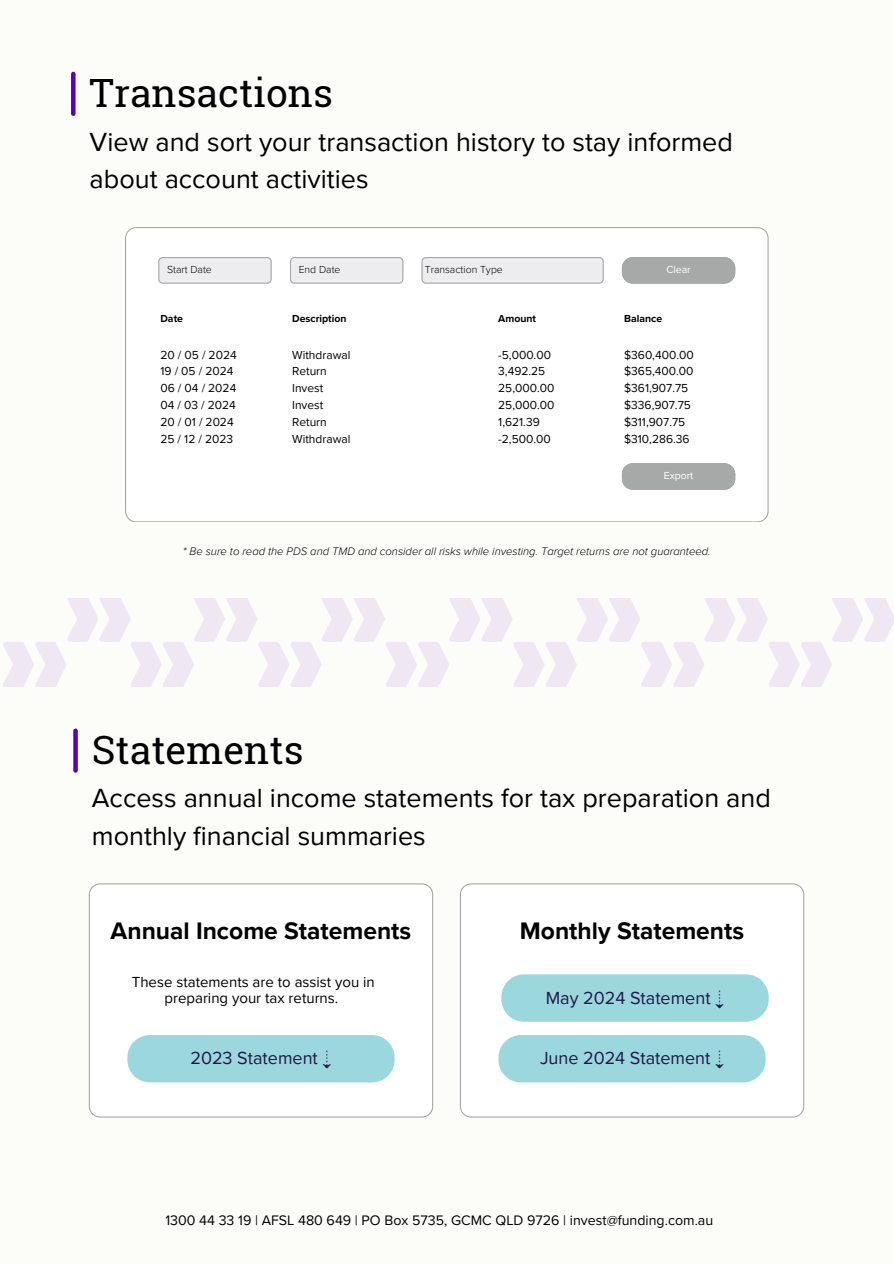
<style>
.page{position:relative;width:894px;height:1264px;background:#fff}
.page>*{position:absolute;margin:0;border:0;box-sizing:border-box;transform-origin:0 0}
.t1{font:39px "Roboto Slab";color:#000}
.t2{font:27px/37.2px "Proxima Nova";color:#000}
.t3{font:700 24.6px "Proxima Nova";color:#000}
.t4{font:18px "Proxima Nova";color:#201747}
.t5{font:15px/15.8px "Proxima Nova";color:#000;text-align:center}
.t6{font:14.25px "Proxima Nova";color:#000}
.t7{font:12px/16.8px "Proxima Nova";color:#000}
.t8{font:italic 300 11.25px "Proxima Nova";color:#000}
.t9{font:300 10.5px "Proxima Nova";color:#000}
.t10{font:700 10.5px "Proxima Nova";color:#000}
.t11{font:10.5px "Proxima Nova";color:#fff}
.s1{font-family:"Wen Quan Yi Micro Hei"}
</style>
<div class="page">
<div style="left:0;top:0;width:893px;height:1263px;background:#fcfcf8"></div>
<div style="left:71px;top:74px;width:5px;height:40px;background:#5800b7"></div>
<div style="left:73px;top:730px;width:5px;height:40px;background:#5800b7"></div>
<svg style="left:89px;top:883px;width:344px;height:234px"></svg>
<div style="left:127px;top:1035px;width:267px;height:47px;background:#9bd8de;border-radius:22px"></div>
<svg style="left:459px;top:883px;width:345px;height:234px"></svg>
<div style="left:498px;top:1035px;width:267px;height:47px;background:#9bd8de;border-radius:22px"></div>
<div style="left:501px;top:974px;width:267px;height:47px;background:#9bd8de;border-radius:22px"></div>
<svg style="left:4px;top:598px;width:889px;height:89px"></svg>
<svg style="left:125px;top:227px;width:643px;height:295px"></svg>
<svg style="left:158px;top:257px;width:113px;height:27px"></svg>
<svg style="left:290px;top:257px;width:113px;height:27px"></svg>
<svg style="left:421px;top:257px;width:182px;height:27px"></svg>
<div style="left:621px;top:463px;width:114px;height:27px;background:#a7a9a9"></div>
<div style="left:621px;top:257px;width:114px;height:27px;background:#a7a9a9"></div>
<h6 class="t1" style="left:90px;top:66px;width:245px">Transactions</h6>
<p class="t2" style="left:90px;top:124px;width:644px">View and sort your transaction history to stay informed about account activities</p>
<p class="t9" style="left:167px;top:263px;width:46px">Start Date</p>
<h6 class="t9" style="left:299px;top:263px;width:43px">End Date</h6>
<p class="t9" style="left:424px;top:263px;width:80px">Transaction Type</p>
<p class="t11" style="left:666px;top:263px;width:26px">Clear</p>
<h6 class="t10" style="left:160px;top:312px;width:24px">Date</h6>
<p class="t10" style="left:292px;top:312px;width:56px">Description</p>
<h1 class="t10" style="left:498px;top:312px;width:39px">Amount</h1>
<h3 class="t10" style="left:624px;top:312px;width:40px">Balance</h3>
<h2 class="t7" style="left:160px;top:346px;width:78px">20 / 05 / 2024<br>19 / 05 / 2024<br>06 / 04 / 2024<br>04 / 03 / 2024<br>20 / 01 / 2024<br>25 / 12 / 2023</h2>
<h5 class="t7" style="left:292px;top:346px;width:60px">Withdrawal<br>Return<br>Invest<br>Invest<br>Return<br>Withdrawal</h5>
<p class="t7" style="left:498px;top:346px;width:58px">-5,000.00<br>3,492.25<br>25,000.00<br>25,000.00<br>1,621.39 -2,500.00</p>
<h2 class="t7" style="left:624px;top:346px;width:71px">$360,400.00 $365,400.00 $361,907.75 $336,907.75 $311,907.75 $310,286.36</h2>
<h6 class="t11" style="left:663px;top:469px;width:31px">Export</h6>
<p class="t8" style="left:183px;top:544px;width:529px">* Be sure to read the PDS and TMD and consider all risks while investing. Target returns are not guaranteed.</p>
<h6 class="t1" style="left:92px;top:723px;width:213px">Statements</h6>
<p class="t2" style="left:92px;top:780px;width:680px">Access annual income statements for tax preparation and monthly financial summaries</p>
<h3 class="t3" style="left:111px;top:916px;width:302px">Annual Income Statements</h3>
<p class="t5" style="left:132px;top:974px;width:244px">These statements are to assist you in preparing your tax returns.</p>
<h1 class="t4" style="left:190px;top:1047px;width:142px">2023 Statement <span class="s1">⇣</span></h1>
<p class="t3" style="left:520px;top:916px;width:226px">Monthly Statements</p>
<p class="t4" style="left:545px;top:987px;width:180px">May 2024 Statement <span class="s1">⇣</span></p>
<p class="t4" style="left:540px;top:1047px;width:185px">June 2024 Statement <span class="s1">⇣</span></p>
<p class="t6" style="left:165px;top:1211px;width:549px">1300 44 33 19 | AFSL 480 649 | PO Box 5735, GCMC QLD 9726 | invest@funding.com.au</p>
</div>
